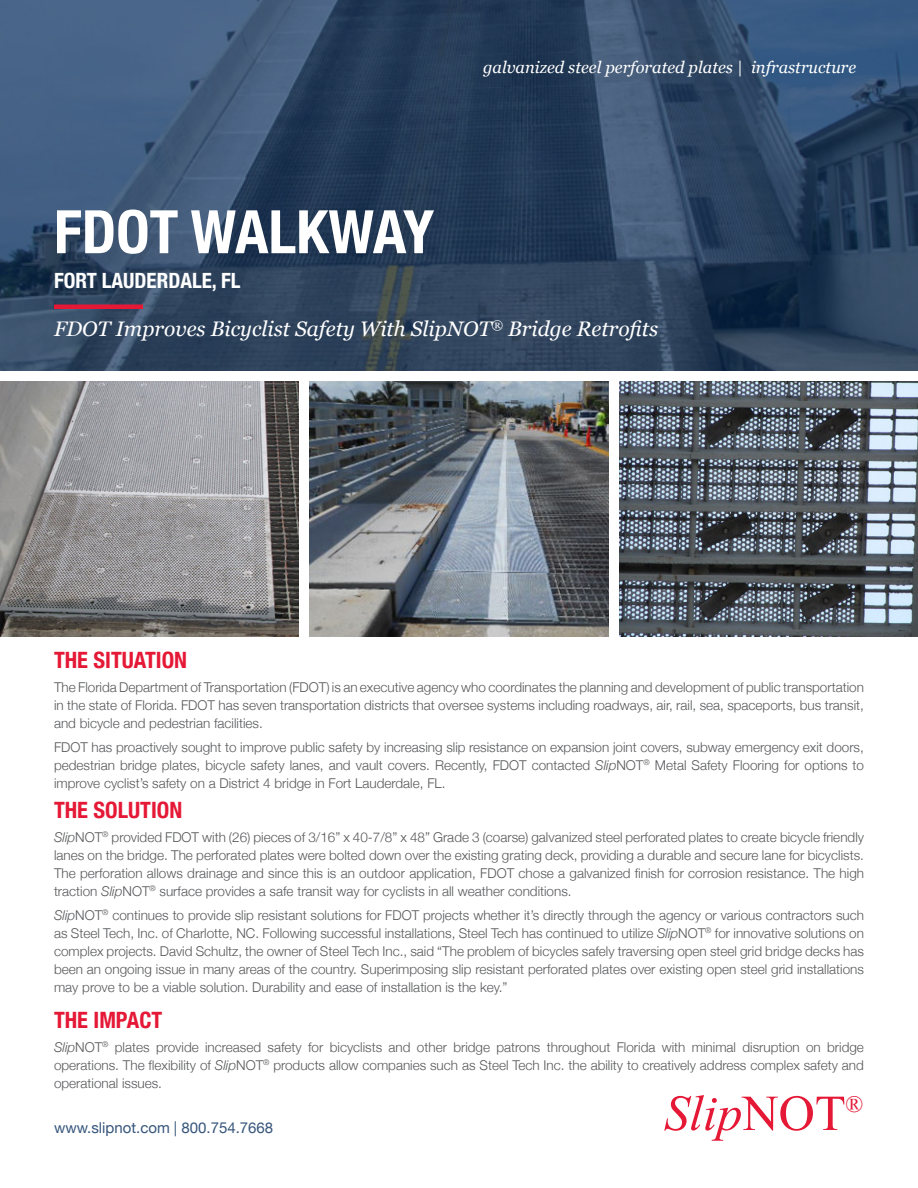
<style>
.page{position:relative;width:918px;height:1188px;background:#fff}
.page>*{position:absolute;margin:0;border:0;box-sizing:border-box;transform-origin:0 0}
.t1{font:700 condensed 60px "Helvetica Neue";color:#fff}
.t2{font:italic 50.25px "Times New Roman";color:#e51836}
.t3{font:700 condensed 22.5px "Helvetica Neue";color:#e51836}
.t4{font:italic 21px "Georgia";color:#fff}
.t5{font:700 condensed 21px "Helvetica Neue";color:#fff}
.t6{font:italic 16.5px "Georgia";color:#fff}
.t7{font:15px "Helvetica Neue";color:#36557b}
.t8{font:300 13.5px/18px "Helvetica Neue";color:#57585a;text-align:justify}
.s1{font-style:italic}
.s2{font-style:normal}
</style>
<div class="page">
<svg style="left:0;top:0;width:918px;height:371px;background:#304865"></svg>
<div style="left:54px;top:304px;width:89px;height:5px;background:#e51836"></div>
<img style="left:0;top:381px;width:298px;height:255px">
<img style="left:620px;top:381px;width:298px;height:255px">
<img style="left:310px;top:381px;width:298px;height:255px">
<p class="t6" style="left:483px;top:57px;width:375px">galvanized steel perforated plates | infrastructure</p>
<p class="t1" style="left:54px;top:196px;width:382px">FDOT WALKWAY</p>
<p class="t5" style="left:54px;top:268px;width:188px">FORT LAUDERDALE, FL</p>
<p class="t4" style="left:54px;top:315px;width:606px">FDOT Improves Bicyclist Safety With SlipNOT<sup>®</sup> Bridge Retrofits</p>
<p class="t3" style="left:54px;top:646px;width:135px">THE SITUATION</p>
<p class="t8" style="left:54px;top:678px;width:811px">The Florida Department of Transportation (FDOT) is an executive agency who coordinates the planning and development of public transportation in the state of Florida. FDOT has seven transportation districts that oversee systems including roadways, air, rail, sea, spaceports, bus transit, and bicycle and pedestrian facilities.</p>
<p class="t8" style="left:54px;top:738px;width:812px">FDOT has proactively sought to improve public safety by increasing slip resistance on expansion joint covers, subway emergency exit doors, pedestrian bridge plates, bicycle safety lanes, and vault covers. Recently, FDOT contacted <span class="s1">Slip</span>NOT<sup>®</sup> Metal Safety Flooring for options to improve cyclist’s safety on a District 4 bridge in Fort Lauderdale, FL.</p>
<p class="t3" style="left:54px;top:796px;width:130px">THE SOLUTION</p>
<p class="t8" style="left:54px;top:828px;width:812px"><span class="s1">Slip</span>NOT<sup>®</sup> provided FDOT with (26) pieces of 3/16” x 40-7/8” x 48” Grade 3 (coarse) galvanized steel perforated plates to create bicycle friendly lanes on the bridge. The perforated plates were bolted down over the existing grating deck, providing a durable and secure lane for bicyclists.<br>The perforation allows drainage and since this is an outdoor application, FDOT chose a galvanized finish for corrosion resistance. The high traction <span class="s1">Slip</span>NOT<sup>®</sup> surface provides a safe transit way for cyclists in all weather conditions.</p>
<p class="t8" style="left:54px;top:906px;width:812px"><span class="s1">Slip</span>NOT<sup>®</sup> continues to provide slip resistant solutions for FDOT projects whether it’s directly through the agency or various contractors such as Steel Tech, Inc. of Charlotte, NC. Following successful installations, Steel Tech has continued to utilize <span class="s1">Slip</span>NOT<sup>®</sup> for innovative solutions on complex projects. David Schultz, the owner of Steel Tech Inc., said “The problem of bicycles safely traversing open steel grid bridge decks has been an ongoing issue in many areas of the country. Superimposing slip resistant perforated plates over existing open steel grid installations may prove to be a viable solution. Durability and ease of installation is the key.”</p>
<p class="t3" style="left:54px;top:1006px;width:110px">THE IMPACT</p>
<p class="t8" style="left:54px;top:1038px;width:811px"><span class="s1">Slip</span>NOT<sup>®</sup> plates provide increased safety for bicyclists and other bridge patrons throughout Florida with minimal disruption on bridge operations. The flexibility of <span class="s1">Slip</span>NOT<sup>®</sup> products allow companies such as Steel Tech Inc. the ability to creatively address complex safety and operational issues.</p>
<p class="t2" style="left:664px;top:1079px;width:201px">Slip<span class="s2">NOT</span><sup>®</sup></p>
<p class="t7" style="left:54px;top:1119px;width:221px">www.slipnot.com | 800.754.7668</p>
</div>
